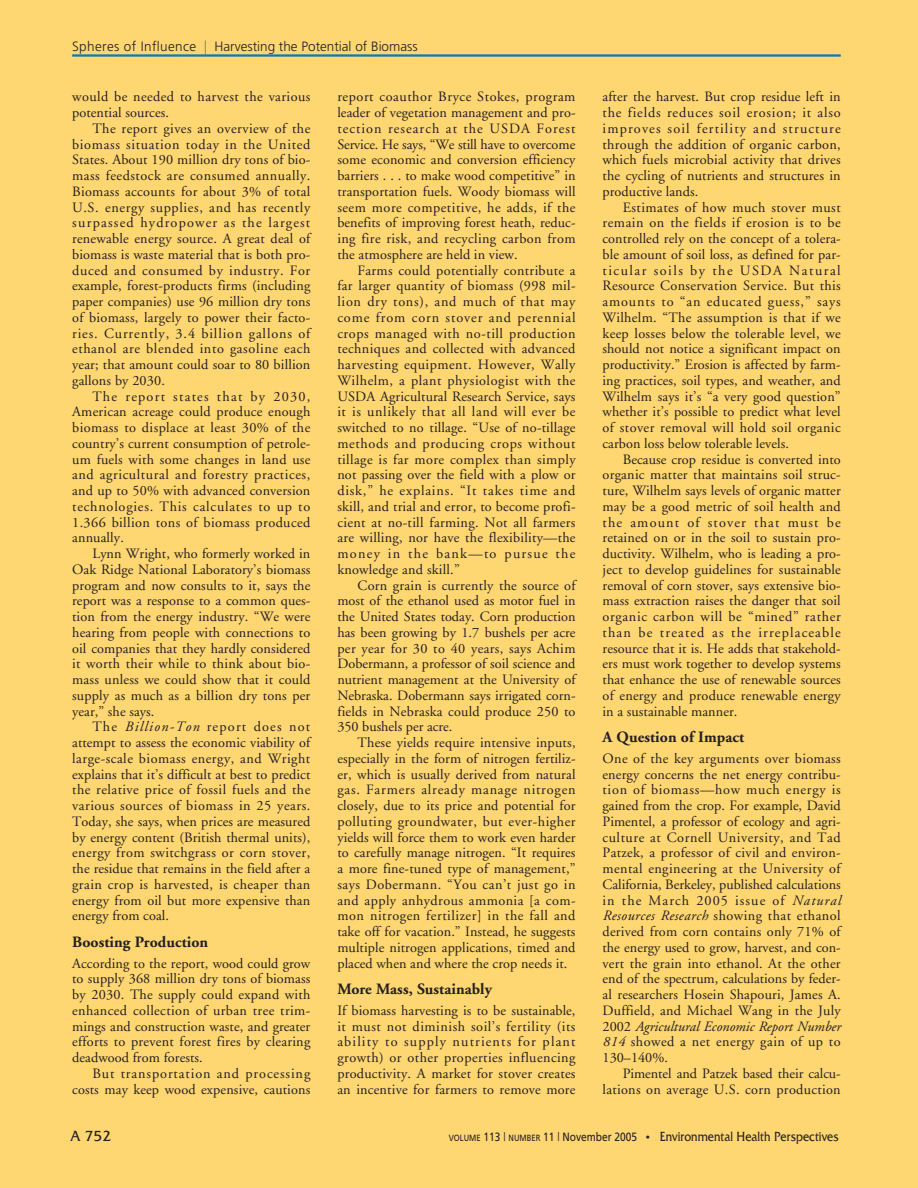
<style>
.page{position:relative;width:918px;height:1188px;background:#fed672}
.page>*{position:absolute;margin:0;border:0;box-sizing:border-box;transform-origin:0 0}
.t1{font:700 15.75px "Adobe Garamond";letter-spacing:.005em;color:#231f20}
.t2{font:15px "Friz Quadrata IT Cby BT";color:#231f20}
.t3{font:14.25px/15.8px "Adobe Garamond";letter-spacing:.015em;color:#231f20;text-align:justify}
.t4{font:14.25px/15.8px "Adobe Garamond";letter-spacing:-.005em;color:#231f20;text-align:right}
.t5{font:13.5px "Friz Quadrata IT Cby BT";color:#231f20;scale:.85 1}
.t6{font:300 13.5px "Frutiger";color:#231f20}
.s1{font-size:18px;color:#007ac0}
.s2{font-style:italic}
.s3{font-family:"Frutiger";font-size:9px}
.s4{font-family:"Frutiger";font-size:12px}
.s5{font-family:"Frutiger";font-weight:300;font-size:12px}
.s6{font-size:10.5px}
</style>
<div class="page">
<hr style="left:72px;top:54px;width:769px;height:3px;background:#007ac0">
<p class="t6" style="left:72px;top:41px;width:347px">Spheres of Influence <span class="s1">|</span> Harvesting the Potential of Biomass</p>
<p class="t3" style="left:72px;top:90px;width:240px">would be needed to harvest the various potential sources.</p>
<p class="t3" style="left:72px;top:122px;width:240px;text-indent:20px">The report gives an overview of the biomass situation today in the United States. About 190 million dry tons of bio&shy;mass feedstock are consumed annually.<br>Biomass accounts for about 3% of total U.S. energy supplies, and has recently surpassed hydropower as the largest renewable energy source. A great deal of biomass is waste material that is both pro&shy;duced and consumed by industry. For example, forest-products firms (including paper companies) use 96 million dry tons of biomass, largely to power their facto&shy;ries. Currently, 3.4 billion gallons of ethanol are blended into gasoline each year; that amount could soar to 80 billion gallons by 2030.</p>
<p class="t3" style="left:72px;top:389px;width:240px;text-indent:20px">The report states that by 2030, American acreage could produce enough biomass to displace at least 30% of the country’s current consumption of petrole&shy;um fuels with some changes in land use and agricultural and forestry practices, and up to 50% with advanced conversion technologies. This calculates to up to 1.366 billion tons of biomass produced annually.</p>
<p class="t3" style="left:72px;top:547px;width:240px;text-indent:20px">Lynn Wright, who formerly worked in Oak Ridge National Laboratory’s biomass program and now consults to it, says the report was a response to a common ques&shy;tion from the energy industry. “We were hearing from people with connections to oil companies that they hardly considered it worth their while to think about bio&shy;mass unless we could show that it could supply as much as a billion dry tons per year,” she says.</p>
<p class="t3" style="left:72px;top:720px;width:240px;text-indent:20px">The <span class="s2">Billion-Ton</span> report does not attempt to assess the economic viability of large-scale biomass energy, and Wright explains that it’s difficult at best to predict the relative price of fossil fuels and the various sources of biomass in 25 years.<br>Today, she says, when prices are measured by energy content (British thermal units), energy from switchgrass or corn stover, the residue that remains in the field after a grain crop is harvested, is cheaper than energy from oil but more expensive than energy from coal.</p>
<p class="t1" style="left:72px;top:935px;width:138px">Boosting Production</p>
<p class="t3" style="left:72px;top:956px;width:240px">According to the report, wood could grow to supply 368 million dry tons of biomass by 2030. The supply could expand with enhanced collection of urban tree trim&shy;mings and construction waste, and greater efforts to prevent forest fires by clearing deadwood from forests.</p>
<p class="t3" style="left:72px;top:1067px;width:240px;text-align:right">But transportation and processing costs may keep wood expensive, cautions</p>
<p class="t3" style="left:337px;top:90px;width:240px">report coauthor Bryce Stokes, program leader of vegetation management and pro&shy;tection research at the USDA Forest Service. He says, “We still have to overcome some economic and conversion efficiency barriers . . . to make wood competitive” in transportation fuels. Woody biomass will seem more competitive, he adds, if the benefits of improving forest heath, reduc&shy;ing fire risk, and recycling carbon from the atmosphere are held in view.</p>
<p class="t3" style="left:337px;top:263px;width:240px;text-indent:20px">Farms could potentially contribute a far larger quantity of biomass (998 mil&shy;lion dry tons), and much of that may come from corn stover and perennial crops managed with no-till production techniques and collected with advanced harvesting equipment. However, Wally Wilhelm, a plant physiologist with the USDA Agricultural Research Service, says it is unlikely that all land will ever be switched to no tillage. “Use of no-tillage methods and producing crops without tillage is far more complex than simply not passing over the field with a plow or disk,” he explains. “It takes time and skill, and trial and error, to become profi&shy;cient at no-till farming. Not all farmers are willing, nor have the flexibility—the money in the bank—to pursue the knowledge and skill.”</p>
<p class="t3" style="left:337px;top:578px;width:240px;text-indent:20px">Corn grain is currently the source of most of the ethanol used as motor fuel in the United States today. Corn production has been growing by 1.7 bushels per acre per year for 30 to 40 years, says Achim Dobermann, a professor of soil science and nutrient management at the University of Nebraska. Dobermann says irrigated corn&shy;fields in Nebraska could produce 250 to 350 bushels per acre.</p>
<p class="t3" style="left:337px;top:736px;width:240px;text-indent:20px">These yields require intensive inputs, especially in the form of nitrogen fertiliz&shy;er, which is usually derived from natural gas. Farmers already manage nitrogen closely, due to its price and potential for polluting groundwater, but ever-higher yields will force them to work even harder to carefully manage nitrogen. “It requires a more fine-tuned type of management,” says Dobermann. “You can’t just go in and apply anhydrous ammonia [a com&shy;mon nitrogen fertilizer] in the fall and take off for vacation.” Instead, he suggests multiple nitrogen applications, timed and placed when and where the crop needs it.</p>
<p class="t1" style="left:337px;top:982px;width:156px">More Mass, Sustainably</p>
<p class="t3" style="left:337px;top:1004px;width:240px">If biomass harvesting is to be sustainable, it must not diminish soil’s fertility (its ability to supply nutrients for plant growth) or other properties influencing productivity. A market for stover creates an incentive for farmers to remove more</p>
<p class="t3" style="left:603px;top:90px;width:240px">after the harvest. But crop residue left in the fields reduces soil erosion; it also improves soil fertility and structure through the addition of organic carbon, which fuels microbial activity that drives the cycling of nutrients and structures in productive lands.</p>
<p class="t3" style="left:603px;top:200px;width:240px;text-indent:20px">Estimates of how much stover must remain on the fields if erosion is to be controlled rely on the concept of a tolera&shy;ble amount of soil loss, as defined for par&shy;ticular soils by the USDA Natural Resource Conservation Service. But this amounts to “an educated guess,” says Wilhelm. “The assumption is that if we keep losses below the tolerable level, we should not notice a significant impact on productivity.” Erosion is affected by farm&shy;ing practices, soil types, and weather, and Wilhelm says it’s “a very good question” whether it’s possible to predict what level of stover removal will hold soil organic carbon loss below tolerable levels.</p>
<p class="t3" style="left:603px;top:452px;width:240px;text-indent:20px">Because crop residue is converted into organic matter that maintains soil struc&shy;ture, Wilhelm says levels of organic matter may be a good metric of soil health and the amount of stover that must be retained on or in the soil to sustain pro&shy;ductivity. Wilhelm, who is leading a pro&shy;ject to develop guidelines for sustainable removal of corn stover, says extensive bio&shy;mass extraction raises the danger that soil organic carbon will be “mined” rather than be treated as the irreplaceable resource that it is. He adds that stakehold&shy;ers must work together to develop systems that enhance the use of renewable sources of energy and produce renewable energy in a sustainable manner.</p>
<p class="t1" style="left:603px;top:730px;width:143px">A Question of Impact</p>
<p class="t3" style="left:603px;top:752px;width:240px">One of the key arguments over biomass energy concerns the net energy contribu&shy;tion of biomass—how much energy is gained from the crop. For example, David Pimentel, a professor of ecology and agri&shy;culture at Cornell University, and Tad Patzek, a professor of civil and environ&shy;mental engineering at the University of California, Berkeley, published calculations in the March 2005 issue of <span class="s2">Natural Resources Research</span> showing that ethanol derived from corn contains only 71% of the energy used to grow, harvest, and con&shy;vert the grain into ethanol. At the other end of the spectrum, calculations by feder&shy;al researchers Hosein Shapouri, James A.<br>Duffield, and Michael Wang in the July 2002 <span class="s2">Agricultural Economic Report Number 814</span> showed a net energy gain of up to 130–140%.</p>
<p class="t4" style="left:603px;top:1067px;width:240px">Pimentel and Patzek based their calcu&shy;lations on average U.S. corn production</p>
<p class="t2" style="left:71px;top:1131px;width:42px">A 752</p>
<p class="t5" style="left:449px;top:1132px;width:460px"><span class="s3">VOLUME</span> <span class="s4">113</span> <span class="s5">|</span> <span class="s3">NUMBER</span> <span class="s4">11</span> <span class="s5">|</span> <span class="s4">November 2005</span> <span class="s6">•</span> Environmental Health Perspectives</p>
</div>
